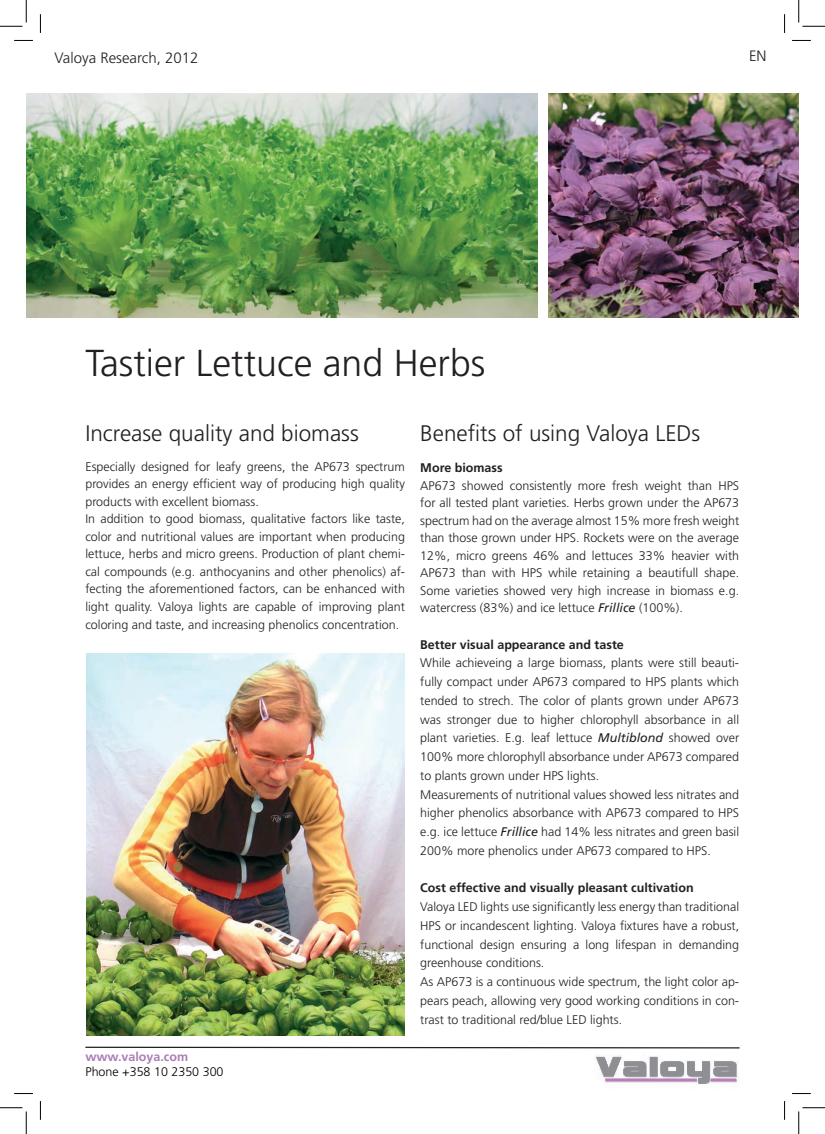
<style>
.page{position:relative;width:825px;height:1134px;background:#fff}
.page>*{position:absolute;margin:0;border:0;box-sizing:border-box;transform-origin:0 0}
.t1{font:300 37.5px "Frutiger LT Std";color:#231f20}
.t2{font:300 22.5px "Frutiger LT Std";color:#231f20}
.t3{font:300 15px "Frutiger LT Std";color:#231f20}
.t4{font:300 12.5px/17.5px "Frutiger LT Std";color:#231f20;text-align:justify}
.t5{font:700 12.5px "Frutiger LT Std";color:#231f20}
.t6{font:300 12.5px "Frutiger LT Std";color:#000}
.t7{font:700 12.5px "Frutiger LT Std";color:#ac7db7}
.s1{font-weight:400;font-style:italic}
</style>
<div class="page">
<svg style="left:85px;top:1046px;width:655px;height:2px"></svg>
<img style="left:595px;top:1055px;width:142px;height:30px">
<svg style="left:596px;top:1056px;width:142px;height:26px"></svg>
<img style="left:26px;top:94px;width:512px;height:223px">
<img style="left:548px;top:94px;width:251px;height:223px">
<img style="left:86px;top:653px;width:319px;height:382px">
<svg style="left:14px;top:40px;width:19px;height:1px"></svg>
<svg style="left:792px;top:40px;width:19px;height:1px"></svg>
<svg style="left:14px;top:1093px;width:19px;height:1px"></svg>
<svg style="left:792px;top:1093px;width:19px;height:1px"></svg>
<svg style="left:40px;top:14px;width:1px;height:19px"></svg>
<svg style="left:40px;top:1101px;width:1px;height:18px"></svg>
<svg style="left:784px;top:14px;width:1px;height:19px"></svg>
<svg style="left:784px;top:1101px;width:1px;height:18px"></svg>
<svg style="left:0;top:0;width:27px;height:27px"></svg>
<svg style="left:0;top:1107px;width:27px;height:26px"></svg>
<svg style="left:798px;top:0;width:27px;height:27px"></svg>
<svg style="left:798px;top:1107px;width:27px;height:26px"></svg>
<p class="t3" style="left:55px;top:49px;width:145px">Valoya Research, 2012</p>
<p class="t3" style="left:749px;top:47px;width:19px">EN</p>
<p class="t1" style="left:85px;top:342px;width:402px">Tastier Lettuce and Herbs</p>
<p class="t2" style="left:85px;top:420px;width:275px">Increase quality and biomass</p>
<p class="t4" style="left:85px;top:458px;width:321px">Especially designed for leafy greens, the AP673 spectrum provides an energy efficient way of producing high quality products with excellent biomass.</p>
<p class="t4" style="left:85px;top:510px;width:321px">In addition to good biomass, qualitative factors like taste, color and nutritional values are important when producing lettuce, herbs and micro greens. Production of plant chemi&shy;cal compounds (e.g. anthocyanins and other phenolics) af&shy;fecting the aforementioned factors, can be enhanced with light quality. Valoya lights are capable of improving plant coloring and taste, and increasing phenolics concentration.</p>
<p class="t7" style="left:85px;top:1049px;width:104px">www.valoya.com</p>
<p class="t6" style="left:85px;top:1064px;width:140px">Phone +358 10 2350 300</p>
<p class="t2" style="left:420px;top:420px;width:282px">Benefits of using Valoya LEDs</p>
<p class="t5" style="left:420px;top:460px;width:84px">More biomass</p>
<p class="t4" style="left:420px;top:476px;width:320px">AP673 showed consistently more fresh weight than HPS for all tested plant varieties. Herbs grown under the AP673 spectrum had on the average almost 15% more fresh weight than those grown under HPS. Rockets were on the average 12%, micro greens 46% and lettuces 33% heavier with AP673 than with HPS while retaining a beautifull shape.<br>Some varieties showed very high increase in biomass e.g. watercress (83%) and ice lettuce <span class="s1">Frillice</span> (100%).</p>
<p class="t5" style="left:420px;top:636px;width:205px">Better visual appearance and taste</p>
<p class="t4" style="left:420px;top:653px;width:320px;line-height:18.8px">While achieveing a large biomass, plants were still beauti&shy;fully compact under AP673 compared to HPS plants which tended to strech. The color of plants grown under AP673 was stronger due to higher chlorophyll absorbance in all plant varieties. E.g. leaf lettuce <span class="s1">Multiblond</span> showed over 100% more chlorophyll absorbance under AP673 compared to plants grown under HPS lights.</p>
<p class="t4" style="left:420px;top:785px;width:320px;line-height:18.8px">Measurements of nutritional values showed less nitrates and higher phenolics absorbance with AP673 compared to HPS e.g. ice lettuce <span class="s1">Frillice</span> had 14% less nitrates and green basil 200% more phenolics under AP673 compared to HPS.</p>
<p class="t5" style="left:420px;top:880px;width:275px">Cost effective and visually pleasant cultivation</p>
<p class="t4" style="left:420px;top:897px;width:320px;line-height:18.8px">Valoya LED lights use significantly less energy than traditional HPS or incandescent lighting. Valoya fixtures have a robust, functional design ensuring a long lifespan in demanding greenhouse conditions.</p>
<p class="t4" style="left:420px;top:972px;width:320px;line-height:18.8px">As AP673 is a continuous wide spectrum, the light color ap&shy;pears peach, allowing very good working conditions in con&shy;trast to traditional red/blue LED lights.</p>
</div>
